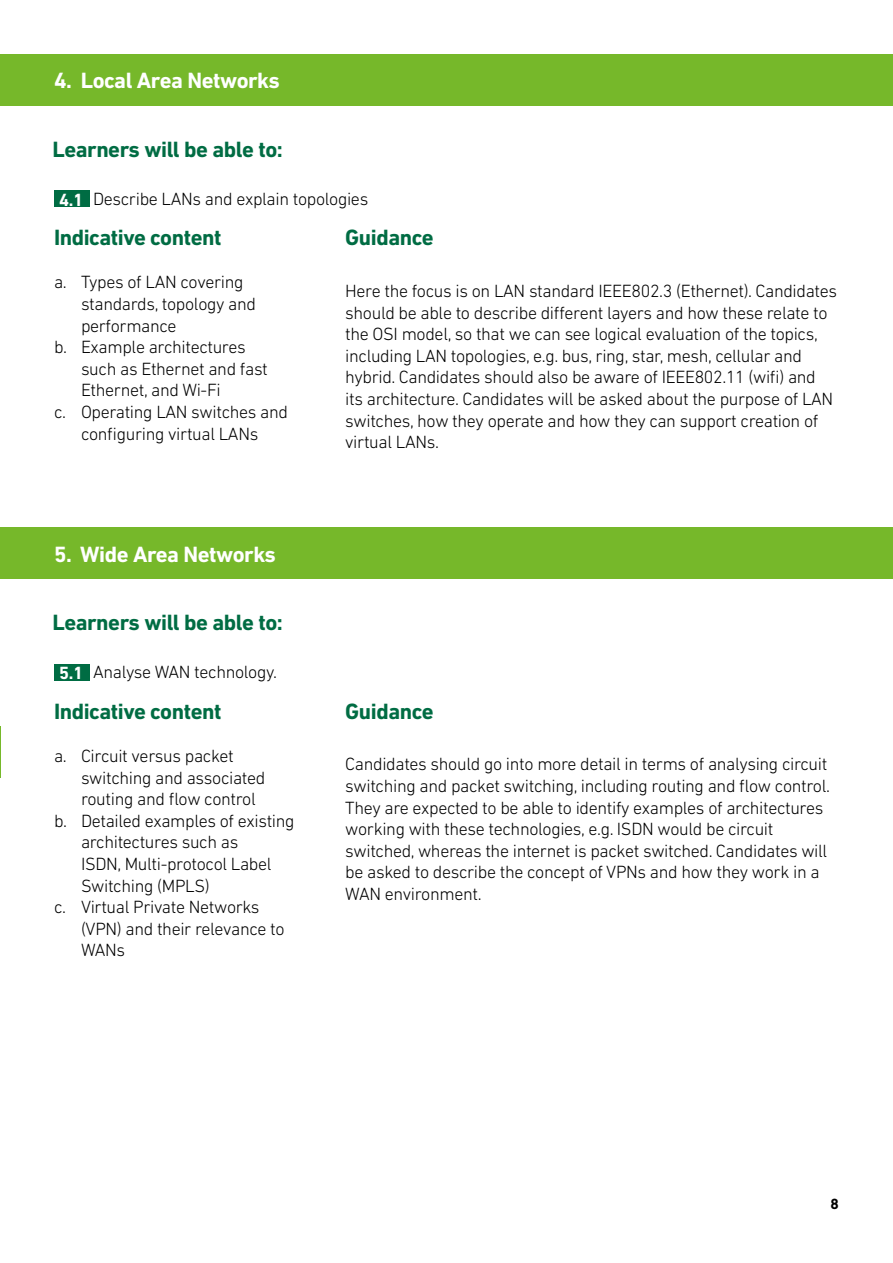
<style>
.page{position:relative;width:893px;height:1263px;background:#fff}
.page>*{position:absolute;margin:0;border:0;box-sizing:border-box;transform-origin:0 0}
.t1{font:700 22.5px "DIN Next LT Pro";letter-spacing:-.02em;color:#006c43}
.t2{font:700 22.5px "DIN Next LT Pro";letter-spacing:-.02em;color:#fff}
.t3{font:300 18px/21.6px "DIN Next LT Pro";letter-spacing:-.02em;color:#000}
.t4{font:700 15px "DIN Next LT Pro";color:#000}
.s1{font-weight:700;color:#fff}
</style>
<div class="page">
<hr style="left:0;top:726px;width:1px;height:52px;background:#76b82a">
<div style="left:54px;top:191px;width:35px;height:16px;background:#006c43"></div>
<div style="left:0;top:54px;width:893px;height:52px;background:#76b82a"></div>
<div style="left:54px;top:664px;width:35px;height:17px;background:#006c43"></div>
<div style="left:0;top:527px;width:893px;height:52px;background:#76b82a"></div>
<p class="t2" style="left:54px;top:67px;width:227px">4. Local Area Networks</p>
<p class="t1" style="left:52px;top:136px;width:232px">Learners will be able to:</p>
<p class="t3" style="left:59px;top:188px;width:311px"><span class="s1">4.1</span> Describe LANs and explain topologies</p>
<p class="t1" style="left:54px;top:224px;width:169px">Indicative content</p>
<p class="t3" style="left:54px;top:271px;width:191px">a. Types of LAN covering</p>
<p class="t3" style="left:81px;top:293px;width:177px">standards, topology and</p>
<p class="t3" style="left:81px;top:315px;width:97px">performance</p>
<p class="t3" style="left:54px;top:336px;width:193px">b. Example architectures</p>
<p class="t3" style="left:81px;top:358px;width:188px">such as Ethernet and fast</p>
<p class="t3" style="left:81px;top:379px;width:141px">Ethernet, and Wi-Fi</p>
<p class="t3" style="left:54px;top:401px;width:235px">c. Operating LAN switches and</p>
<p class="t3" style="left:81px;top:423px;width:179px">configuring virtual LANs</p>
<p class="t1" style="left:345px;top:224px;width:90px">Guidance</p>
<p class="t3" style="left:345px;top:280px;width:493px">Here the focus is on LAN standard IEEE802.3 (Ethernet). Candidates should be able to describe different layers and how these relate to the OSI model, so that we can see logical evaluation of the topics, including LAN topologies, e.g. bus, ring, star, mesh, cellular and hybrid. Candidates should also be aware of IEEE802.11 (wifi) and its architecture. Candidates will be asked about the purpose of LAN switches, how they operate and how they can support creation of virtual LANs.</p>
<p class="t2" style="left:54px;top:541px;width:223px">5. Wide Area Networks</p>
<p class="t1" style="left:52px;top:609px;width:232px">Learners will be able to:</p>
<p class="t3" style="left:59px;top:661px;width:219px"><span class="s1">5.1</span> Analyse WAN technology.</p>
<p class="t1" style="left:54px;top:698px;width:169px">Indicative content</p>
<p class="t3" style="left:54px;top:745px;width:181px">a. Circuit versus packet</p>
<p class="t3" style="left:81px;top:766px;width:186px">switching and associated</p>
<p class="t3" style="left:81px;top:788px;width:176px">routing and flow control</p>
<p class="t3" style="left:54px;top:810px;width:242px">b. Detailed examples of existing</p>
<p class="t3" style="left:81px;top:831px;width:159px">architectures such as</p>
<p class="t3" style="left:81px;top:853px;width:192px">ISDN, Multi-protocol Label</p>
<p class="t3" style="left:81px;top:874px;width:130px">Switching (MPLS)</p>
<p class="t3" style="left:54px;top:896px;width:207px">c. Virtual Private Networks</p>
<p class="t3" style="left:81px;top:918px;width:205px">(VPN) and their relevance to</p>
<p class="t3" style="left:81px;top:939px;width:46px">WANs</p>
<p class="t1" style="left:345px;top:698px;width:90px">Guidance</p>
<p class="t3" style="left:345px;top:753px;width:486px">Candidates should go into more detail in terms of analysing circuit switching and packet switching, including routing and flow control.<br>They are expected to be able to identify examples of architectures working with these technologies, e.g. ISDN would be circuit switched, whereas the internet is packet switched. Candidates will be asked to describe the concept of VPNs and how they work in a WAN environment.</p>
<p class="t4" style="left:831px;top:1195px;width:10px">8</p>
</div>
